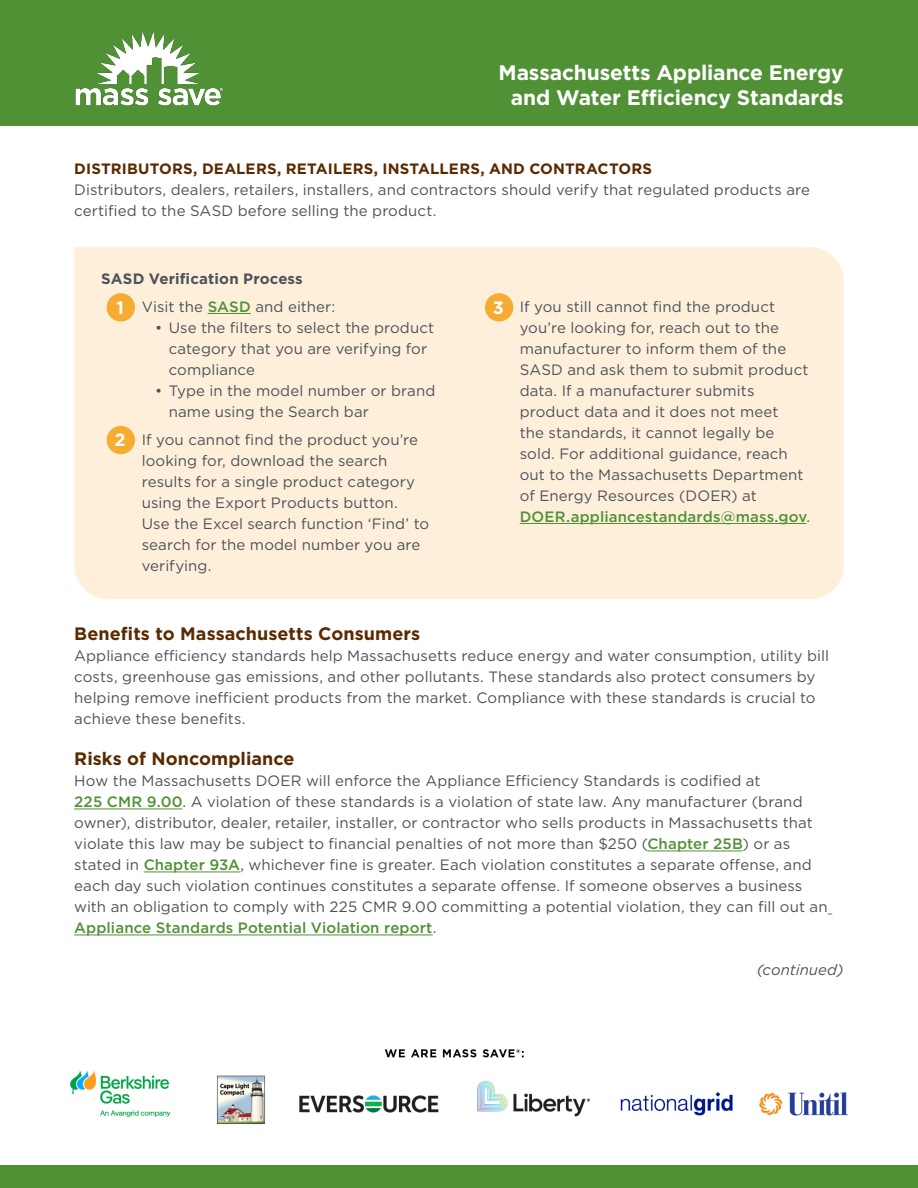
<style>
.page{position:relative;width:918px;height:1188px;background:#fff}
.page>*{position:absolute;margin:0;border:0;box-sizing:border-box;transform-origin:0 0}
.t1{font:700 21px/25.2px "Gotham";letter-spacing:-.005em;color:#fff;text-align:center}
.t2{font:700 18px "Gotham";letter-spacing:.005em;color:#5a2a00}
.t3{font:700 17.7px "Gotham";color:#fff}
.t4{font:15px/21px "Gotham";letter-spacing:.005em;color:#4d525a}
.t5{font:700 15px "Gotham";letter-spacing:.01em;color:#5a2a00}
.t6{font:700 15px/27.8px "Gotham";letter-spacing:.01em;color:#4d525a}
.t7{font:italic 15px "Gotham";letter-spacing:.005em;color:#4d525a}
.s1{font-weight:400}
.s2{font-weight:500;color:#519136}
</style>
<div class="page">
<div style="left:74px;top:247px;width:770px;height:352px;background:#feefda"></div>
<hr style="left:208px;top:313px;width:43px;height:1px;background:#519136">
<hr style="left:520px;top:523px;width:286px;height:1px;background:#519136">
<hr style="left:74px;top:809px;width:109px;height:1px;background:#519136">
<hr style="left:648px;top:851px;width:95px;height:1px;background:#519136">
<hr style="left:144px;top:872px;width:96px;height:1px;background:#519136">
<hr style="left:74px;top:935px;width:359px;height:1px;background:#519136">
<div style="left:0;top:1166px;width:918px;height:22px;background:#519136"></div>
<div style="left:0;top:0;width:918px;height:125px;background:#519136"></div>
<img style="left:75px;top:31px;width:149px;height:75px">
<div style="left:107px;top:293px;width:28px;height:29px;background:#f5ac30;border-radius:50%"></div>
<div style="left:107px;top:426px;width:28px;height:28px;background:#f5ac30;border-radius:50%"></div>
<div style="left:485px;top:293px;width:28px;height:29px;background:#f5ac30;border-radius:50%"></div>
<img style="left:70px;top:1049px;width:778px;height:75px">
<h1 class="t1" style="left:498px;top:59px;width:347px">Massachusetts Appliance Energy and Water Efficiency Standards</h1>
<p class="t5" style="left:74px;top:160px;width:579px">DISTRIBUTORS, DEALERS, RETAILERS, INSTALLERS, AND CONTRACTORS</p>
<p class="t4" style="left:74px;top:179px;width:737px">Distributors, dealers, retailers, installers, and contractors should verify that regulated products are certified to the SASD before selling the product.</p>
<p class="t6" style="left:142px;top:265px;width:195px;text-indent:-40px">SASD Verification Process<br><span class="s1">Visit the</span> <span class="s2">SASD</span> <span class="s1">and either:</span></p>
<p class="t4" style="left:169px;top:317px;width:267px;text-indent:-14px">• Use the filters to select the product category that you are verifying for compliance</p>
<p class="t4" style="left:169px;top:380px;width:268px;text-indent:-14px">• Type in the model number or brand name using the Search bar</p>
<p class="t4" style="left:142px;top:429px;width:289px">If you cannot find the product you’re looking for, download the search results for a single product category using the Export Products button.<br>Use the Excel search function ‘Find’ to search for the model number you are verifying.</p>
<p class="t3" style="left:116px;top:297px;width:9px">1</p>
<p class="t3" style="left:115px;top:430px;width:13px">2</p>
<p class="t3" style="left:493px;top:297px;width:13px">3</p>
<p class="t4" style="left:520px;top:296px;width:292px">If you still cannot find the product you’re looking for, reach out to the manufacturer to inform them of the SASD and ask them to submit product data. If a manufacturer submits product data and it does not meet<br>the standards, it cannot legally be sold. For additional guidance, reach out to the Massachusetts Department of Energy Resources (DOER) at <span class="s2">DOER.appliancestandards@mass.gov</span>.</p>
<p class="t2" style="left:74px;top:623px;width:347px">Benefits to Massachusetts Consumers</p>
<p class="t4" style="left:74px;top:644px;width:756px">Appliance efficiency standards help Massachusetts reduce energy and water consumption, utility bill costs, greenhouse gas emissions, and other pollutants. These standards also protect consumers by helping remove inefficient products from the market. Compliance with these standards is crucial to achieve these benefits.</p>
<p class="t2" style="left:74px;top:749px;width:222px">Risks of Noncompliance</p>
<p class="t4" style="left:74px;top:770px;width:755px">How the Massachusetts DOER will enforce the Appliance Efficiency Standards is codified at<br><span class="s2">225 CMR 9.00</span>. A violation of these standards is a violation of state law. Any manufacturer (brand owner), distributor, dealer, retailer, installer, or contractor who sells products in Massachusetts that violate this law may be subject to financial penalties of not more than $250 (<span class="s2">Chapter 25B</span>) or as stated in <span class="s2">Chapter 93A</span>, whichever fine is greater. Each violation constitutes a separate offense, and each day such violation continues constitutes a separate offense. If someone observes a business with an obligation to comply with 225 CMR 9.00 committing a potential violation, they can fill out an <span class="s2">Appliance Standards Potential Violation report</span>.</p>
<p class="t7" style="left:757px;top:961px;width:88px">(continued)</p>
</div>
